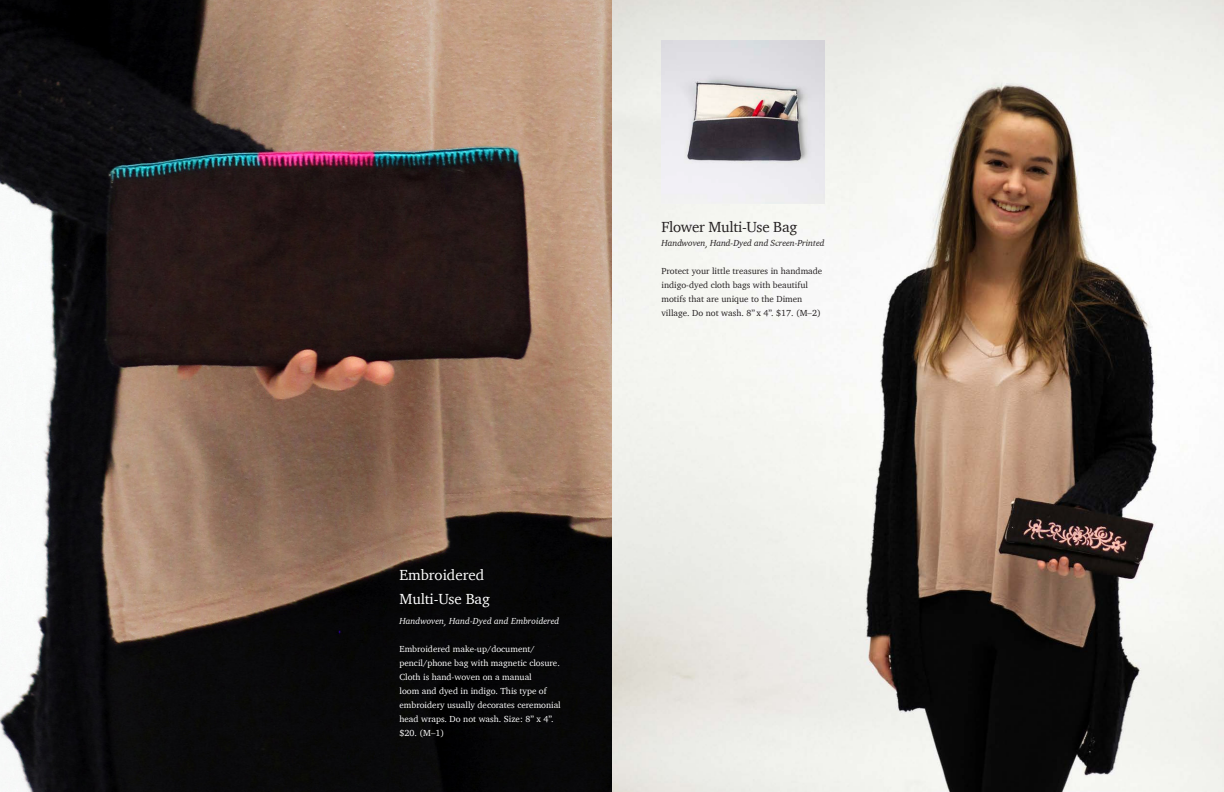
<style>
.page{position:relative;width:1224px;height:792px;background:#fff}
.page>*{position:absolute;margin:0;border:0;box-sizing:border-box;transform-origin:0 0}
.t1{font:15px "Charter";color:#fff}
.t2{font:15px "Charter";letter-spacing:-.02em;color:#231f20}
.body_copy{font:9px/14px "Charter";color:#fff}
.body_copy-2{font:9px/14px "Charter";color:#231f20}
.t3{font:italic 9px "Charter";letter-spacing:-.01em;color:#231f20}
.body_copy-3{font:italic 9px "Charter";color:#fff}
</style>
<div class="page">
<img style="left:0;top:0;width:612px;height:792px">
<img style="left:612px;top:0;width:612px;height:792px">
<img style="left:662px;top:40px;width:162px;height:163px">
<p class="t1" style="left:400px;top:562px;width:86px">Embroidered</p>
<p class="t1" style="left:400px;top:586px;width:92px">Multi-Use Bag</p>
<p class="body_copy-3" style="left:400px;top:613px;width:161px">Handwoven, Hand-Dyed and Embroidered</p>
<p class="body_copy" style="left:400px;top:642px;width:163px">Embroidered make-up/document/ pencil/phone bag with magnetic closure.<br>Cloth is hand-woven on a manual<br>loom and dyed in indigo. This type of embroidery usually decorates ceremonial head wraps. Do not wash. Size: 8” x 4”. $20. (M–1)</p>
<p class="t2" style="left:662px;top:214px;width:137px">Flower Multi-Use Bag</p>
<p class="t3" style="left:662px;top:235px;width:165px">Handwoven, Hand-Dyed and Screen-Printed</p>
<p class="body_copy-2" style="left:662px;top:264px;width:162px">Protect your little treasures in handmade indigo-dyed cloth bags with beautiful motifs that are unique to the Dimen village. Do not wash. 8” x 4”. $17. (M–2)</p>
</div>
